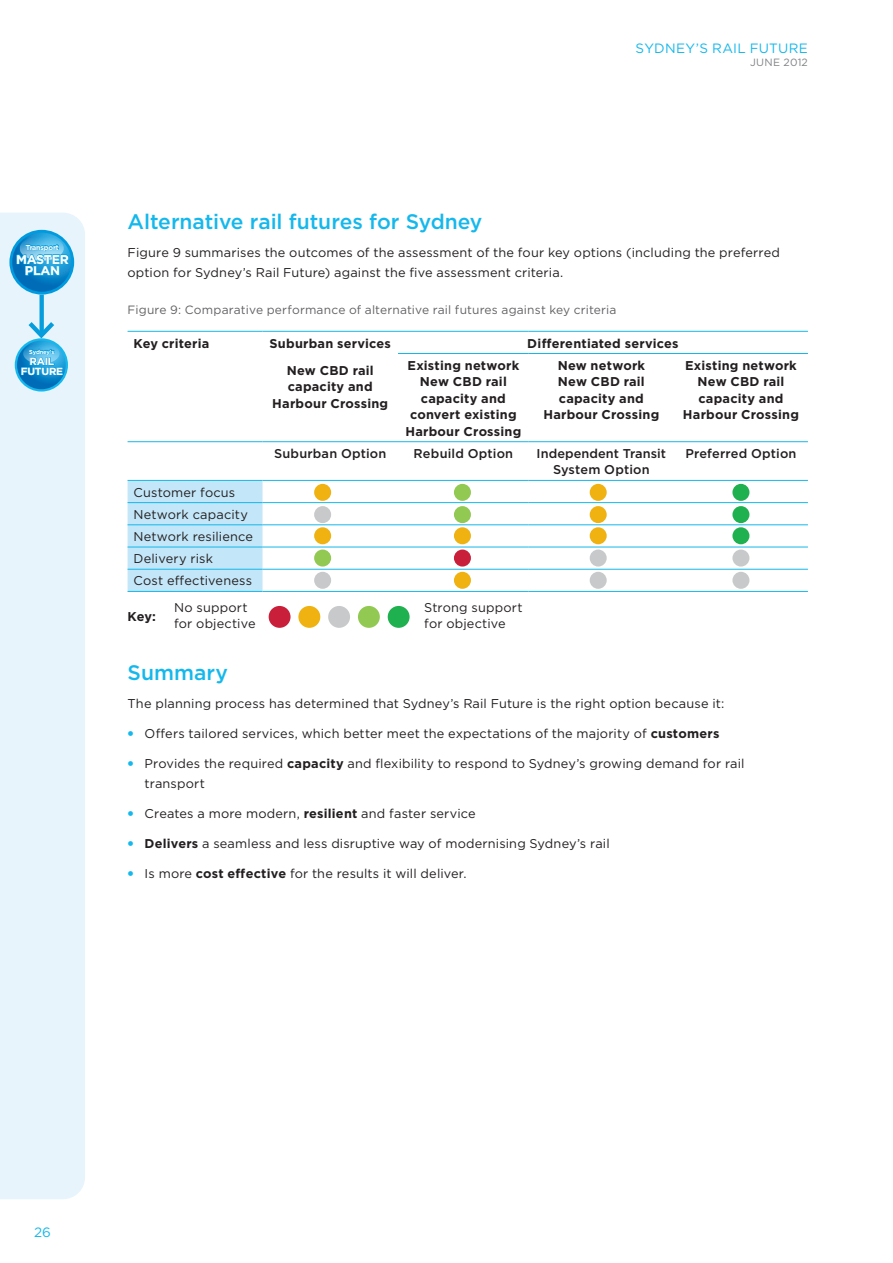
<style>
.page{position:relative;width:893px;height:1263px;background:#fff}
.page>*{position:absolute;margin:0;border:0;box-sizing:border-box;transform-origin:0 0}
.t1{font:500 21px "Gotham";color:#15b8ec}
.t2{font:13.5px "Gotham";letter-spacing:.02em;color:#15b8ec}
.Body_Text{font:12.75px/16.5px "Gotham";letter-spacing:.015em;color:#231f20}
.Body_Text-2{font:700 12.75px/16.5px "Gotham";letter-spacing:.015em;color:#231f20;text-align:center}
.Body_Text-3{font:500 12.75px/16.5px "Gotham";letter-spacing:.01em;color:#231f20;text-align:center}
.t3{font:700 12.6px/11.9px "Gotham";letter-spacing:-.03em;color:#fff;text-align:center}
.Figure{font:12px "Gotham";letter-spacing:.015em;color:#636366}
.t4{font:10.5px "Gotham";letter-spacing:.03em;color:#808285}
.t5{font:700 10.35px/9.8px "Gotham";letter-spacing:-.025em;color:#fff;text-align:center}
.t6{font:700 7.05px "Gotham";letter-spacing:-.03em;color:#fff}
.t7{font:700 5.85px "Gotham";letter-spacing:-.04em;color:#fff}
.s1{font-weight:900;color:#15b8ec}
.s2{font-weight:700}
</style>
<div class="page">
<div style="left:0;top:213px;width:85px;height:986px;background:#e7f4fc"></div>
<svg style="left:40px;top:295px;width:4px;height:22px"></svg>
<svg style="left:11px;top:231px;width:62px;height:62px;background:#3ca6da"></svg>
<svg style="left:16px;top:339px;width:51px;height:51px"></svg>
<div style="left:15px;top:338px;width:53px;height:53px;border:2px solid #15b8ec;border-radius:50%"></div>
<svg style="left:21px;top:317px;width:43px;height:59px;background:#62bce6"></svg>
<div style="left:128px;top:481px;width:134px;height:110px;background:#c3e6f8"></div>
<hr style="left:128px;top:331px;width:134px;height:1px;background:#15b8ec">
<hr style="left:262px;top:331px;width:136px;height:1px;background:#15b8ec">
<hr style="left:398px;top:331px;width:131px;height:1px;background:#15b8ec">
<hr style="left:529px;top:331px;width:145px;height:1px;background:#15b8ec">
<hr style="left:674px;top:331px;width:134px;height:1px;background:#15b8ec">
<hr style="left:398px;top:353px;width:131px;height:1px;background:#15b8ec">
<hr style="left:529px;top:353px;width:145px;height:1px;background:#15b8ec">
<hr style="left:674px;top:353px;width:134px;height:1px;background:#15b8ec">
<hr style="left:128px;top:441px;width:134px;height:1px;background:#15b8ec">
<hr style="left:262px;top:441px;width:136px;height:1px;background:#15b8ec">
<hr style="left:398px;top:441px;width:131px;height:1px;background:#15b8ec">
<hr style="left:529px;top:441px;width:145px;height:1px;background:#15b8ec">
<hr style="left:674px;top:441px;width:134px;height:1px;background:#15b8ec">
<hr style="left:128px;top:480px;width:134px;height:1px;background:#15b8ec">
<hr style="left:262px;top:480px;width:136px;height:1px;background:#15b8ec">
<hr style="left:398px;top:480px;width:131px;height:1px;background:#15b8ec">
<hr style="left:529px;top:480px;width:145px;height:1px;background:#15b8ec">
<hr style="left:674px;top:480px;width:134px;height:1px;background:#15b8ec">
<hr style="left:128px;top:502px;width:134px;height:1px;background:#15b8ec">
<hr style="left:262px;top:502px;width:136px;height:1px;background:#15b8ec">
<hr style="left:398px;top:502px;width:131px;height:1px;background:#15b8ec">
<hr style="left:529px;top:502px;width:145px;height:1px;background:#15b8ec">
<hr style="left:674px;top:502px;width:134px;height:1px;background:#15b8ec">
<hr style="left:128px;top:524px;width:134px;height:1px;background:#15b8ec">
<hr style="left:262px;top:524px;width:136px;height:1px;background:#15b8ec">
<hr style="left:398px;top:524px;width:131px;height:1px;background:#15b8ec">
<hr style="left:529px;top:524px;width:145px;height:1px;background:#15b8ec">
<hr style="left:674px;top:524px;width:134px;height:1px;background:#15b8ec">
<hr style="left:128px;top:547px;width:134px;height:1px;background:#15b8ec">
<hr style="left:262px;top:547px;width:136px;height:1px;background:#15b8ec">
<hr style="left:398px;top:547px;width:131px;height:1px;background:#15b8ec">
<hr style="left:529px;top:547px;width:145px;height:1px;background:#15b8ec">
<hr style="left:674px;top:547px;width:134px;height:1px;background:#15b8ec">
<hr style="left:128px;top:569px;width:134px;height:1px;background:#15b8ec">
<hr style="left:262px;top:569px;width:136px;height:1px;background:#15b8ec">
<hr style="left:398px;top:569px;width:131px;height:1px;background:#15b8ec">
<hr style="left:529px;top:569px;width:145px;height:1px;background:#15b8ec">
<hr style="left:674px;top:569px;width:134px;height:1px;background:#15b8ec">
<hr style="left:128px;top:591px;width:134px;height:1px;background:#15b8ec">
<hr style="left:262px;top:591px;width:136px;height:1px;background:#15b8ec">
<hr style="left:398px;top:591px;width:131px;height:1px;background:#15b8ec">
<hr style="left:529px;top:591px;width:145px;height:1px;background:#15b8ec">
<hr style="left:674px;top:591px;width:134px;height:1px;background:#15b8ec">
<div style="left:269px;top:606px;width:22px;height:22px;background:#c91f3a;border-radius:50%"></div>
<div style="left:298px;top:606px;width:22px;height:22px;background:#efb211;border-radius:50%"></div>
<div style="left:328px;top:606px;width:22px;height:22px;background:#c8c9ca;border-radius:50%"></div>
<div style="left:314px;top:549px;width:17px;height:17px;background:#92c953;border-radius:50%"></div>
<div style="left:314px;top:506px;width:17px;height:17px;background:#c8c9ca;border-radius:50%"></div>
<div style="left:314px;top:484px;width:17px;height:17px;background:#efb211;border-radius:50%"></div>
<div style="left:454px;top:549px;width:17px;height:17px;background:#c91f3a;border-radius:50%"></div>
<div style="left:454px;top:506px;width:17px;height:17px;background:#92c953;border-radius:50%"></div>
<div style="left:454px;top:484px;width:17px;height:17px;background:#92c953;border-radius:50%"></div>
<div style="left:732px;top:549px;width:17px;height:17px;background:#c8c9ca;border-radius:50%"></div>
<div style="left:732px;top:506px;width:17px;height:17px;background:#1fb04f;border-radius:50%"></div>
<div style="left:732px;top:484px;width:17px;height:17px;background:#1fb04f;border-radius:50%"></div>
<div style="left:732px;top:572px;width:17px;height:17px;background:#c8c9ca;border-radius:50%"></div>
<div style="left:732px;top:527px;width:17px;height:17px;background:#1fb04f;border-radius:50%"></div>
<div style="left:314px;top:572px;width:17px;height:17px;background:#c8c9ca;border-radius:50%"></div>
<div style="left:314px;top:527px;width:17px;height:17px;background:#efb211;border-radius:50%"></div>
<div style="left:454px;top:572px;width:17px;height:17px;background:#efb211;border-radius:50%"></div>
<div style="left:454px;top:527px;width:17px;height:17px;background:#efb211;border-radius:50%"></div>
<div style="left:358px;top:606px;width:22px;height:22px;background:#92c953;border-radius:50%"></div>
<div style="left:388px;top:606px;width:22px;height:22px;background:#1fb04f;border-radius:50%"></div>
<div style="left:590px;top:549px;width:17px;height:17px;background:#c8c9ca;border-radius:50%"></div>
<div style="left:590px;top:506px;width:17px;height:17px;background:#efb211;border-radius:50%"></div>
<div style="left:590px;top:484px;width:17px;height:17px;background:#efb211;border-radius:50%"></div>
<div style="left:590px;top:572px;width:17px;height:17px;background:#c8c9ca;border-radius:50%"></div>
<div style="left:590px;top:527px;width:17px;height:17px;background:#efb211;border-radius:50%"></div>
<p class="t6" style="left:26px;top:242px;width:35px">Transport</p>
<p class="t3" style="left:16px;top:253px;width:54px">MASTER<br>PLAN</p>
<p class="t7" style="left:29px;top:348px;width:26px">Sydney’s</p>
<p class="t5" style="left:21px;top:356px;width:44px">RAIL<br>FUTURE</p>
<p class="t2" style="left:636px;top:40px;width:174px">SYDNEY’S RAIL FUTURE</p>
<p class="t4" style="left:750px;top:55px;width:59px">JUNE 2012</p>
<h2 class="t1" style="left:128px;top:208px;width:356px">Alternative rail futures for Sydney</h2>
<p class="Body_Text" style="left:128px;top:243px;width:654px;line-height:19.5px">Figure 9 summarises the outcomes of the assessment of the four key options (including the preferred option for Sydney’s Rail Future) against the five assessment criteria.</p>
<p class="Figure" style="left:128px;top:302px;width:490px">Figure 9: Comparative performance of alternative rail futures against key criteria</p>
<p class="Body_Text-2" style="left:134px;top:335px;width:77px">Key criteria</p>
<p class="Body_Text-2" style="left:269px;top:335px;width:123px">Suburban services</p>
<p class="Body_Text-2" style="left:272px;top:362px;width:117px">New CBD rail capacity and<br>Harbour Crossing</p>
<p class="Body_Text-2" style="left:527px;top:335px;width:153px">Differentiated services</p>
<p class="Body_Text-2" style="left:405px;top:357px;width:117px">Existing network<br>New CBD rail capacity and convert existing<br>Harbour Crossing</p>
<p class="Body_Text-2" style="left:543px;top:357px;width:117px">New network<br>New CBD rail capacity and<br>Harbour Crossing</p>
<p class="Body_Text-2" style="left:683px;top:357px;width:117px">Existing network<br>New CBD rail capacity and<br>Harbour Crossing</p>
<p class="Body_Text-3" style="left:274px;top:445px;width:114px">Suburban Option</p>
<p class="Body_Text-3" style="left:414px;top:445px;width:101px">Rebuild Option</p>
<p class="Body_Text-3" style="left:537px;top:445px;width:131px">Independent Transit<br>System Option</p>
<p class="Body_Text-3" style="left:685px;top:445px;width:113px">Preferred Option</p>
<p class="Body_Text" style="left:134px;top:484px;width:103px">Customer focus</p>
<p class="Body_Text" style="left:134px;top:506px;width:116px">Network capacity</p>
<p class="Body_Text" style="left:134px;top:528px;width:121px">Network resilience</p>
<p class="Body_Text" style="left:134px;top:550px;width:81px">Delivery risk</p>
<p class="Body_Text" style="left:134px;top:572px;width:120px">Cost effectiveness</p>
<p class="Body_Text-2" style="left:128px;top:608px;width:30px">Key:</p>
<p class="Body_Text" style="left:174px;top:599px;width:83px">No support for objective</p>
<p class="Body_Text" style="left:424px;top:599px;width:100px">Strong support for objective</p>
<h2 class="t1" style="left:128px;top:659px;width:102px">Summary</h2>
<p class="Body_Text" style="left:128px;top:695px;width:598px">The planning process has determined that Sydney’s Rail Future is the right option because it:</p>
<p class="Body_Text" style="left:128px;top:725px;width:593px"><span class="s1">•</span> Offers tailored services, which better meet the expectations of the majority of <span class="s2">customers</span></p>
<p class="Body_Text" style="left:145px;top:753px;width:602px;line-height:19.5px;text-indent:-17px"><span class="s1">•</span> Provides the required <span class="s2">capacity</span> and flexibility to respond to Sydney’s growing demand for rail transport</p>
<p class="Body_Text" style="left:128px;top:805px;width:350px"><span class="s1">•</span> Creates a more modern, <span class="s2">resilient</span> and faster service</p>
<p class="Body_Text" style="left:128px;top:835px;width:484px"><span class="s1">•</span> <span class="s2">Delivers</span> a seamless and less disruptive way of modernising Sydney’s rail</p>
<p class="Body_Text" style="left:128px;top:865px;width:341px"><span class="s1">•</span> Is more <span class="s2">cost effective</span> for the results it will deliver.</p>
<p class="t2" style="left:34px;top:1223px;width:18px">26</p>
</div>
